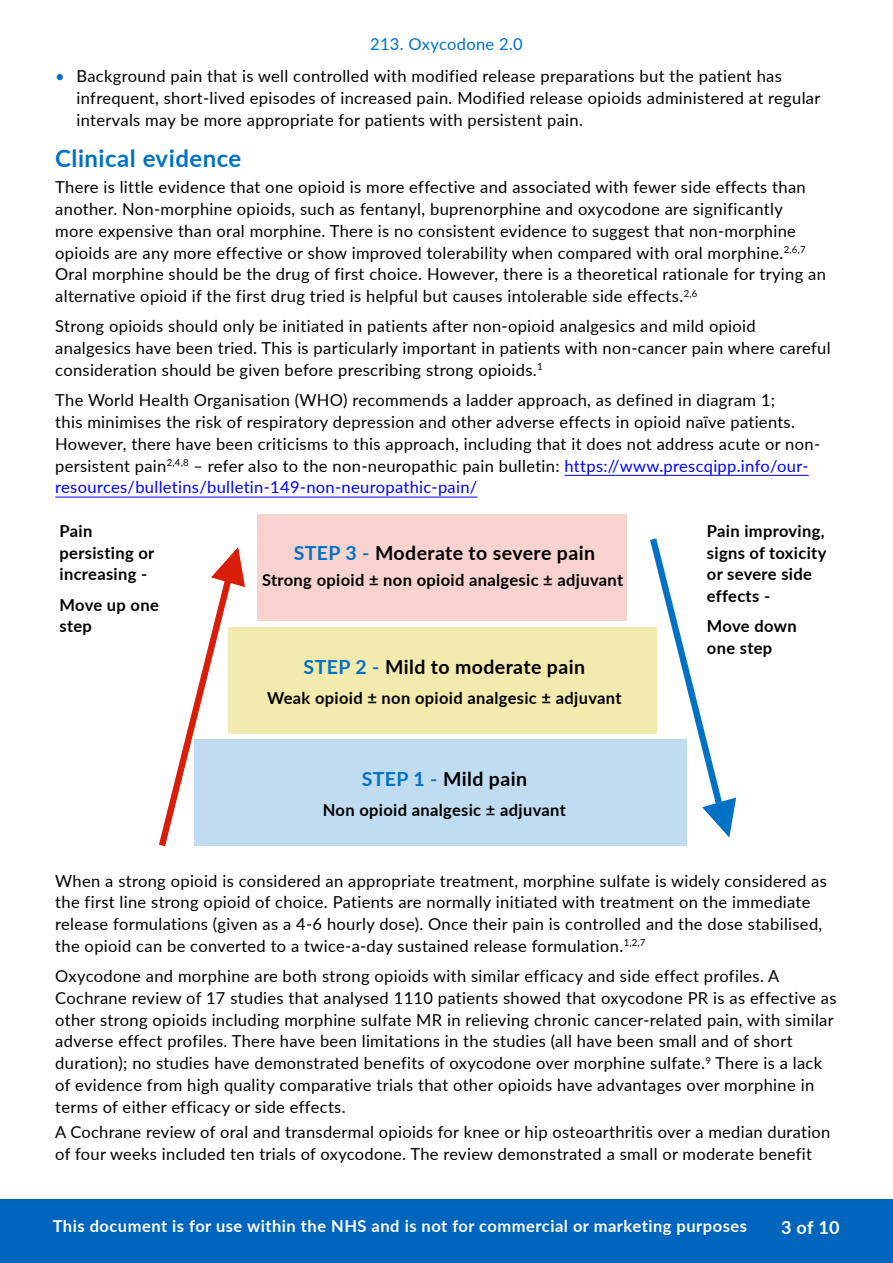
<style>
.page{position:relative;width:893px;height:1263px;background:#fff}
.page>*{position:absolute;margin:0;border:0;box-sizing:border-box;transform-origin:0 0}
.PrescQIPP_Header_1{font:700 24px "Lato";letter-spacing:.02em;color:#0072c6}
.PrescQIPP_Header_2{font:700 19.5px "Lato";letter-spacing:.02em;color:#000}
.t1{font:700 18px "Lato";color:#fff}
.PrescQIPP_Body{font:16.5px/21.8px "Lato";letter-spacing:.02em;color:#000}
.PrescQIPP_Bold{font:700 16.5px/21.8px "Lato";letter-spacing:.02em;color:#000}
.t2{font:700 16.5px "Lato";letter-spacing:.03em;color:#fff}
.PrescQIPP_Header_2-2{font:700 16.5px "Lato";letter-spacing:.02em;color:#000}
.t3{font:16.5px "Lato";letter-spacing:.02em;color:#0072c6}
.s1{color:#0072c6}
.s2{color:#00f}
</style>
<div class="page">
<div style="left:0;top:1199px;width:893px;height:64px;background:#0065bd"></div>
<hr style="left:565px;top:475px;width:244px;height:1px;background:#00f">
<hr style="left:55px;top:497px;width:422px;height:1px;background:#00f">
<div style="left:195px;top:740px;width:492px;height:106px;background:#bfdcf1"></div>
<div style="left:228px;top:628px;width:429px;height:106px;background:#f3eaad"></div>
<div style="left:257px;top:514px;width:370px;height:107px;background:#f7d2ce"></div>
<svg style="left:159px;top:547px;width:86px;height:299px"></svg>
<svg style="left:650px;top:538px;width:86px;height:300px"></svg>
<p class="t3" style="left:370px;top:32px;width:154px">213. Oxycodone 2.0</p>
<p class="PrescQIPP_Body" style="left:77px;top:65px;width:745px;text-indent:-21px"><span class="s1">•</span> Background pain that is well controlled with modified release preparations but the patient has infrequent, short-lived episodes of increased pain. Modified release opioids administered at regular intervals may be more appropriate for patients with persistent pain.</p>
<h2 class="PrescQIPP_Header_1" style="left:55px;top:141px;width:188px">Clinical evidence</h2>
<p class="PrescQIPP_Body" style="left:55px;top:176px;width:772px">There is little evidence that one opioid is more effective and associated with fewer side effects than another. Non-morphine opioids, such as fentanyl, buprenorphine and oxycodone are significantly<br>more expensive than oral morphine. There is no consistent evidence to suggest that non-morphine opioids are any more effective or show improved tolerability when compared with oral morphine.<sup>2,6,7<br></sup>Oral morphine should be the drug of first choice. However, there is a theoretical rationale for trying an alternative opioid if the first drug tried is helpful but causes intolerable side effects.<sup>2,6</sup></p>
<p class="PrescQIPP_Body" style="left:55px;top:315px;width:777px">Strong opioids should only be initiated in patients after non-opioid analgesics and mild opioid analgesics have been tried. This is particularly important in patients with non-cancer pain where careful consideration should be given before prescribing strong opioids.<sup>1</sup></p>
<p class="PrescQIPP_Body" style="left:55px;top:389px;width:766px">The World Health Organisation (WHO) recommends a ladder approach, as defined in diagram 1;<br>this minimises the risk of respiratory depression and other adverse effects in opioid naïve patients.<br>However, there have been criticisms to this approach, including that it does not address acute or non&shy;persistent pain<sup>2,4,8</sup> – refer also to the non-neuropathic pain bulletin: <span class="s2">https://www.prescqipp.info/our&shy;resources/bulletins/bulletin-149-non-neuropathic-pain/</span></p>
<p class="PrescQIPP_Bold" style="left:60px;top:519px;width:96px">Pain persisting or increasing -</p>
<p class="PrescQIPP_Bold" style="left:60px;top:593px;width:101px">Move up one step</p>
<h3 class="PrescQIPP_Header_2" style="left:294px;top:539px;width:303px"><span class="s1">STEP 3 -</span> Moderate to severe pain</h3>
<p class="PrescQIPP_Bold" style="left:262px;top:569px;width:363px">Strong opioid ± non opioid analgesic ± adjuvant</p>
<h3 class="PrescQIPP_Header_2" style="left:304px;top:652px;width:283px"><span class="s1">STEP 2 -</span> Mild to moderate pain</h3>
<h3 class="PrescQIPP_Header_2-2" style="left:267px;top:686px;width:356px">Weak opioid ± non opioid analgesic ± adjuvant</h3>
<h3 class="PrescQIPP_Header_2" style="left:362px;top:764px;width:167px"><span class="s1">STEP 1 -</span> Mild pain</h3>
<h3 class="PrescQIPP_Header_2-2" style="left:323px;top:798px;width:245px">Non opioid analgesic ± adjuvant</h3>
<p class="PrescQIPP_Bold" style="left:707px;top:519px;width:121px">Pain improving, signs of toxicity or severe side effects -</p>
<p class="PrescQIPP_Bold" style="left:707px;top:615px;width:91px">Move down one step</p>
<p class="PrescQIPP_Body" style="left:55px;top:869px;width:773px">When a strong opioid is considered an appropriate treatment, morphine sulfate is widely considered as the first line strong opioid of choice. Patients are normally initiated with treatment on the immediate release formulations (given as a 4-6 hourly dose). Once their pain is controlled and the dose stabilised, the opioid can be converted to a twice-a-day sustained release formulation.<sup>1,2,7</sup></p>
<p class="PrescQIPP_Body" style="left:55px;top:964px;width:783px">Oxycodone and morphine are both strong opioids with similar efficacy and side effect profiles. A Cochrane review of 17 studies that analysed 1110 patients showed that oxycodone PR is as effective as other strong opioids including morphine sulfate MR in relieving chronic cancer-related pain, with similar adverse effect profiles. There have been limitations in the studies (all have been small and of short duration); no studies have demonstrated benefits of oxycodone over morphine sulfate.<sup>9</sup> There is a lack of evidence from high quality comparative trials that other opioids have advantages over morphine in terms of either efficacy or side effects.</p>
<p class="PrescQIPP_Body" style="left:55px;top:1121px;width:777px">A Cochrane review of oral and transdermal opioids for knee or hip osteoarthritis over a median duration of four weeks included ten trials of oxycodone. The review demonstrated a small or moderate benefit</p>
<p class="t2" style="left:53px;top:1214px;width:696px">This document is for use within the NHS and is not for commercial or marketing purposes</p>
<p class="t1" style="left:781px;top:1214px;width:60px">3 of 10</p>
</div>
